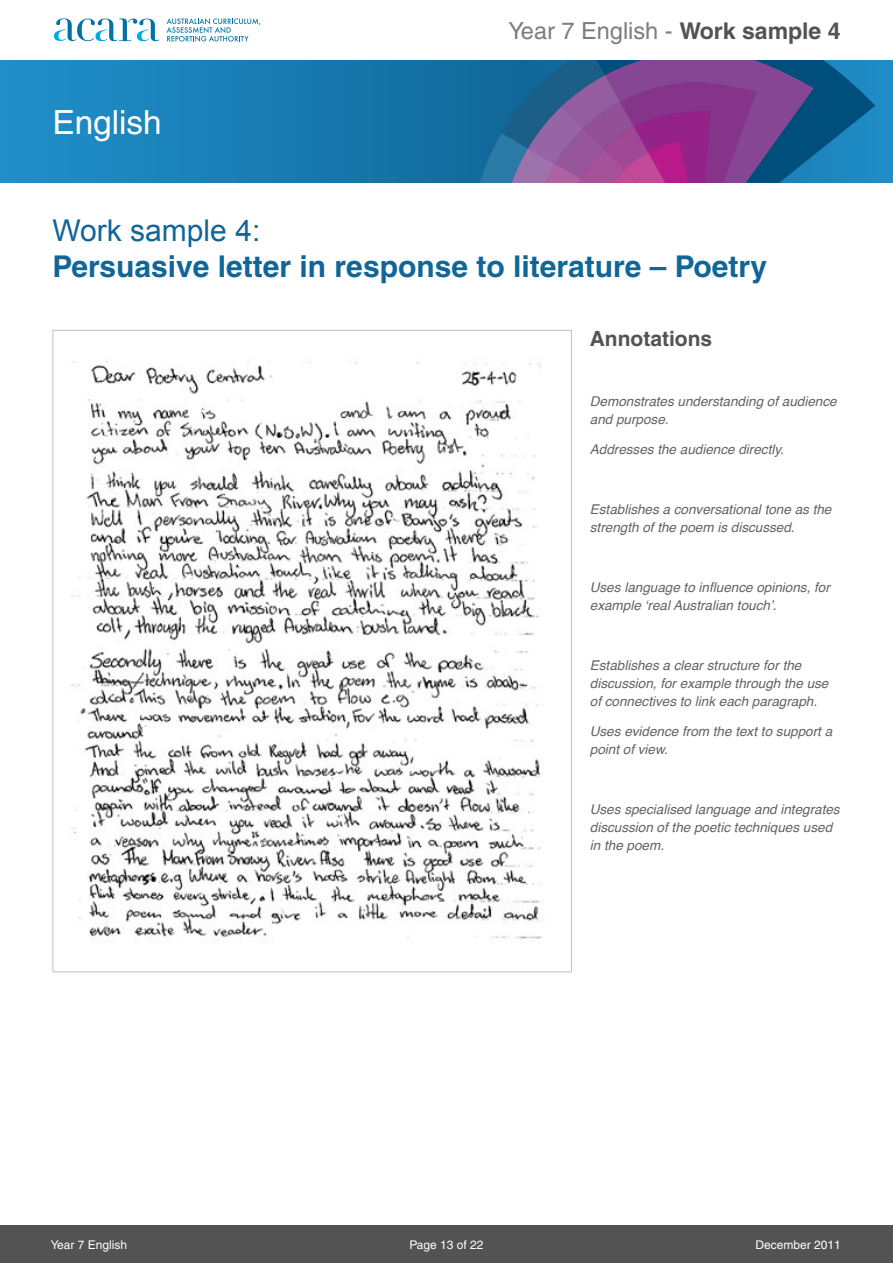
<style>
.page{position:relative;width:893px;height:1263px;background:#fff}
.page>*{position:absolute;margin:0;border:0;box-sizing:border-box;transform-origin:0 0}
.t1{font:33.3px "Helvetica";color:#fff}
.t2{font:700 30px "Helvetica";color:#106697}
.t3{font:30px "Arial";color:#106697}
.t4{font:23.55px "Helvetica";color:#7d7d7d}
.t5{font:700 21px "Helvetica";color:#535353}
.t6{font:italic 13.5px/18px "Helvetica";color:#636363}
.t7{font:12px "Helvetica";color:#fff}
.s1{font-weight:700;font-size:23.1px;color:#535353}
</style>
<div class="page">
<div style="left:0;top:1225px;width:893px;height:38px;background:#535353"></div>
<svg style="left:167px;top:18px;width:93px;height:24px"></svg>
<svg style="left:54px;top:18px;width:105px;height:23px"></svg>
<svg style="left:0;top:60px;width:893px;height:123px"></svg>
<svg style="left:472px;top:60px;width:403px;height:123px"></svg>
<img style="left:71px;top:360px;width:472px;height:579px">
<h1 class="t1" style="left:52px;top:103px;width:111px">English</h1>
<h3 class="t4" style="left:509px;top:17px;width:334px">Year 7 English - <span class="s1">Work sample 4</span></h3>
<h2 class="t3" style="left:52px;top:210px;width:209px">Work sample 4:</h2>
<h2 class="t2" style="left:52px;top:248px;width:716px">Persuasive letter in response to literature – Poetry</h2>
<h3 class="t5" style="left:590px;top:326px;width:124px">Annotations</h3>
<p class="t6" style="left:590px;top:393px;width:248px">Demonstrates understanding of audience and purpose.</p>
<p class="t6" style="left:590px;top:441px;width:196px">Addresses the audience directly.</p>
<p class="t6" style="left:590px;top:501px;width:243px">Establishes a conversational tone as the strength of the poem is discussed.</p>
<p class="t6" style="left:590px;top:579px;width:242px">Uses language to influence opinions, for example ‘real Australian touch’.</p>
<p class="t6" style="left:590px;top:657px;width:240px">Establishes a clear structure for the discussion, for example through the use of connectives to link each paragraph.</p>
<p class="t6" style="left:590px;top:723px;width:244px">Uses evidence from the text to support a point of view.</p>
<p class="t6" style="left:590px;top:801px;width:251px">Uses specialised language and integrates discussion of the poetic techniques used in the poem.</p>
<p class="t7" style="left:51px;top:1238px;width:78px">Year 7 English</p>
<p class="t7" style="left:409px;top:1237px;width:76px">Page 13 of 22</p>
<p class="t7" style="left:755px;top:1237px;width:87px">December 2011</p>
</div>
